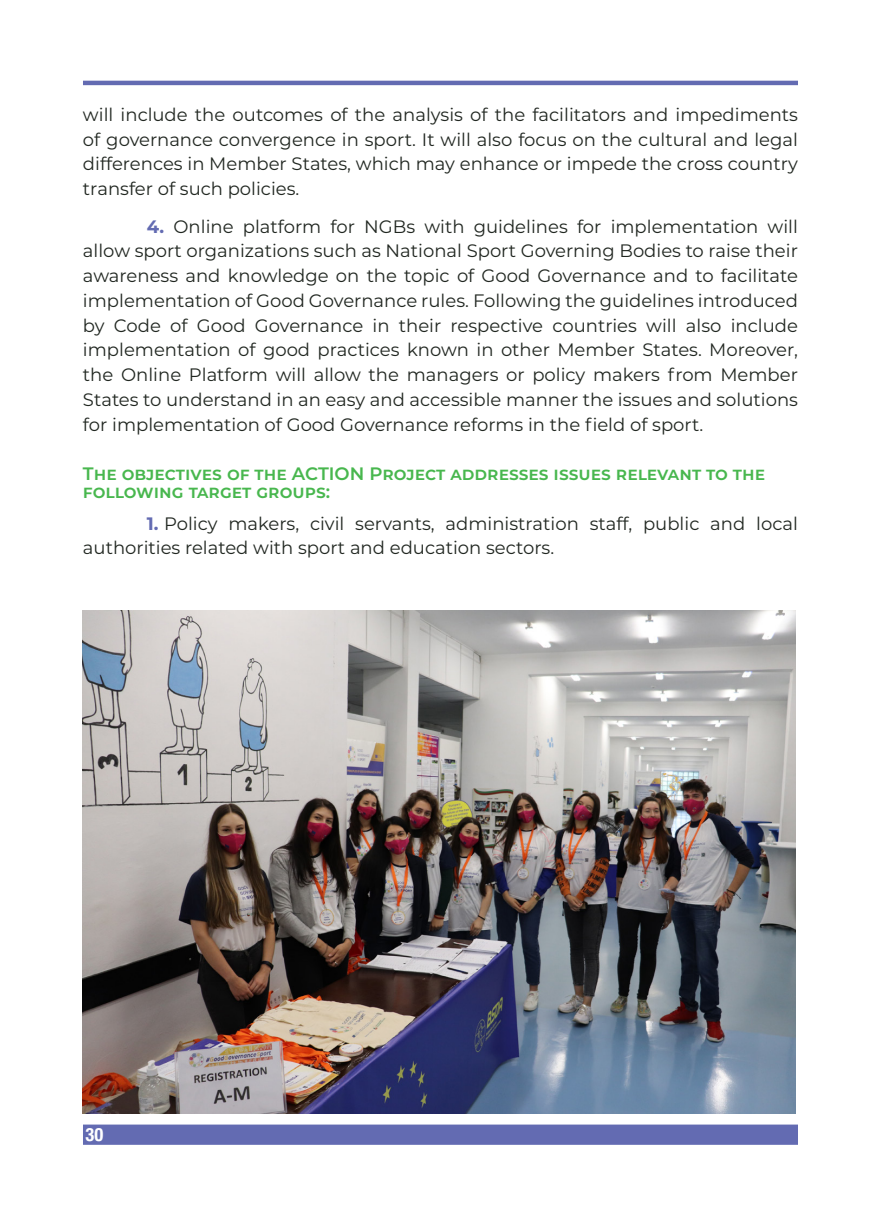
<style>
.page{position:relative;width:881px;height:1212px;background:#fff}
.page>*{position:absolute;margin:0;border:0;box-sizing:border-box;transform-origin:0 0}
.t1{font:700 20.25px "Helv Cyr Condensed";color:#fff}
.t2{font:18px/24.8px "Montserrat";color:#212721;text-align:justify}
.t3{font:600 18px/18px "Montserrat";color:#48b74e}
.s1{font-weight:700;color:#636bb2}
</style>
<div class="page">
<hr style="left:83px;top:81px;width:714px;height:4px;background:#636bb2">
<div style="left:83px;top:1124px;width:714px;height:21px;background:#636bb2"></div>
<img style="left:83px;top:610px;width:711px;height:503px">
<p class="t2" style="left:83px;top:101px;width:716px">will include the outcomes of the analysis of the facilitators and impediments of governance convergence in sport. It will also focus on the cultural and legal differences in Member States, which may enhance or impede the cross country transfer of such policies.</p>
<p class="t2" style="left:83px;top:213px;width:716px;text-indent:64px"><span class="s1">4.</span> Online platform for NGBs with guidelines for implementation will allow sport organizations such as National Sport Governing Bodies to raise their awareness and knowledge on the topic of Good Governance and to facilitate implementation of Good Governance rules. Following the guidelines introduced by Code of Good Governance in their respective countries will also include implementation of good practices known in other Member States. Moreover, the Online Platform will allow the managers or policy makers from Member States to understand in an easy and accessible manner the issues and solutions for implementation of Good Governance reforms in the field of sport.</p>
<p class="t3" style="left:83px;top:464px;width:683px">The objectives of the ACTION Project addresses issues relevant to the following target groups:</p>
<p class="t2" style="left:83px;top:510px;width:716px;text-indent:64px"><span class="s1">1.</span> Policy makers, civil servants, administration staff, public and local authorities related with sport and education sectors.</p>
<p class="t1" style="left:85px;top:1124px;width:19px">30</p>
</div>
